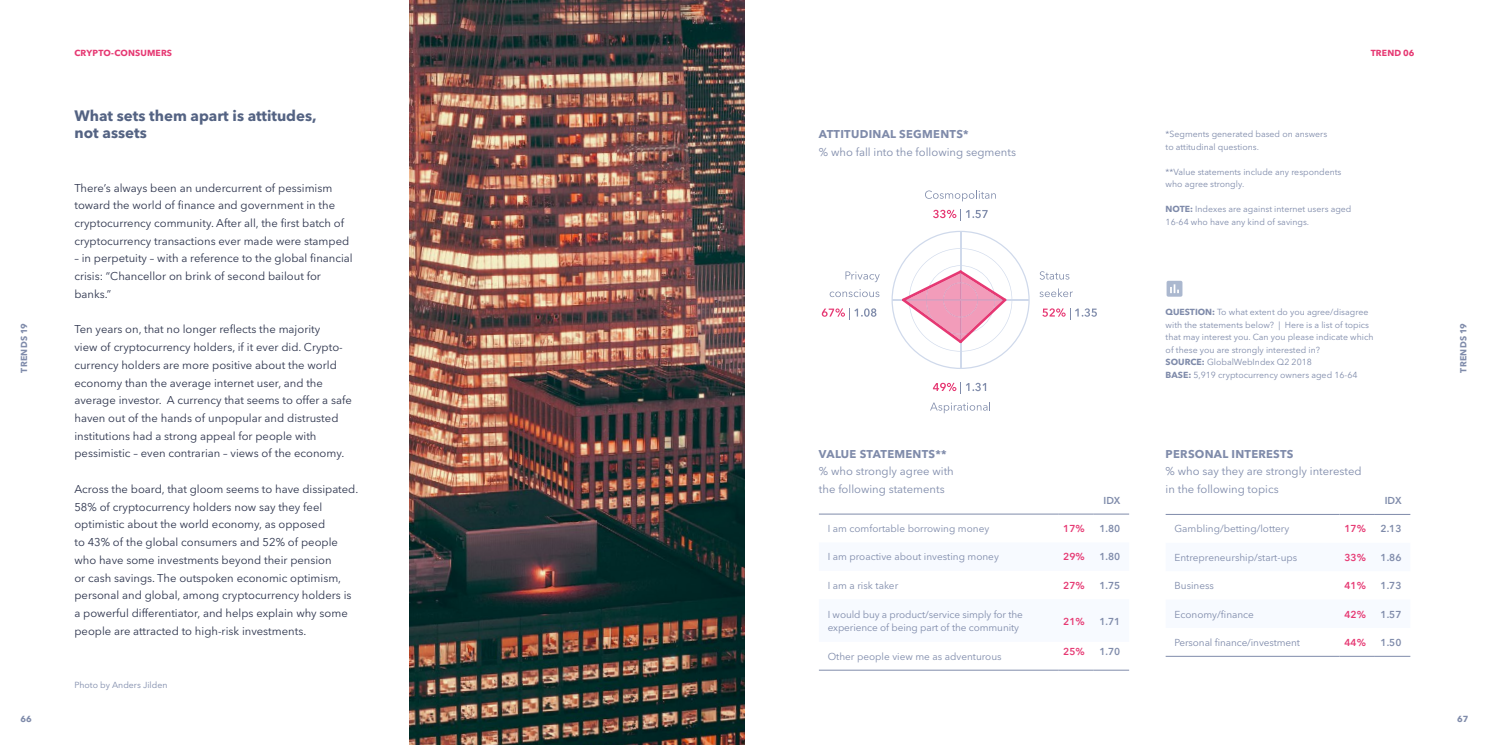
<style>
.page{position:relative;width:1489px;height:745px;background:#fff}
.page>*{position:absolute;margin:0;border:0;box-sizing:border-box;transform-origin:0 0}
.t1{font:700 15px/17.8px "Avenir Next LT Pro";color:#546383}
.t2{font:11.25px/17.8px "Avenir Next LT Pro";color:#2c334c}
.t3{font:11.25px/17.8px "Avenir Next LT Pro";color:#7f8baa}
.t4{font:700 11.25px "Avenir Next LT Pro";letter-spacing:.025em;color:#7f8baa}
.t5{font:10px/12.5px "Avenir Next LT Pro";color:#7f8baa}
.t6{font:600 10px "Avenir Next LT Pro";color:#7f8baa}
.t7{font:600 10px "Avenir Next LT Pro";color:#e63973}
.t8{font:8.75px/12.5px "Avenir Next LT Pro";color:#7f8baa}
.t9{font:700 8.75px "Avenir Next LT Pro";letter-spacing:.015em;color:#e63973}
.t10{font:700 8.75px "Avenir Next LT Pro";letter-spacing:.025em;color:#7f8baa}
.s1{font-weight:700}
</style>
<div class="page">
<img style="left:409px;top:0;width:335px;height:744px">
<svg style="left:891px;top:231px;width:138px;height:138px"></svg>
<svg style="left:933px;top:209px;width:54px;height:12px"></svg>
<svg style="left:821px;top:308px;width:55px;height:11px"></svg>
<svg style="left:925px;top:190px;width:70px;height:11px"></svg>
<svg style="left:1042px;top:308px;width:54px;height:11px"></svg>
<svg style="left:1039px;top:271px;width:30px;height:8px"></svg>
<svg style="left:1039px;top:288px;width:33px;height:9px"></svg>
<svg style="left:845px;top:271px;width:34px;height:11px"></svg>
<svg style="left:829px;top:289px;width:50px;height:8px"></svg>
<svg style="left:932px;top:382px;width:54px;height:11px"></svg>
<svg style="left:930px;top:402px;width:60px;height:11px"></svg>
<hr style="left:818px;top:669px;width:240px;height:1px;background:#7f8baa">
<hr style="left:1058px;top:669px;width:35px;height:1px;background:#7f8baa">
<hr style="left:1093px;top:669px;width:36px;height:1px;background:#7f8baa">
<hr style="left:818px;top:513px;width:240px;height:1px;background:#7f8baa">
<hr style="left:1058px;top:513px;width:35px;height:1px;background:#7f8baa">
<hr style="left:1093px;top:513px;width:36px;height:1px;background:#7f8baa">
<hr style="left:1165px;top:655px;width:174px;height:1px;background:#7f8baa">
<hr style="left:1339px;top:655px;width:35px;height:1px;background:#7f8baa">
<hr style="left:1374px;top:655px;width:36px;height:1px;background:#7f8baa">
<hr style="left:1165px;top:513px;width:174px;height:1px;background:#7f8baa">
<hr style="left:1339px;top:513px;width:35px;height:1px;background:#7f8baa">
<hr style="left:1374px;top:513px;width:36px;height:1px;background:#7f8baa">
<svg style="left:1166px;top:280px;width:16px;height:16px"></svg>
<p class="t10" style="left:19px;top:372px;width:50px;rotate:-90deg">TRENDS 19</p>
<p class="t9" style="left:74px;top:48px;width:99px">CRYPTO-CONSUMERS</p>
<p class="t9" style="left:1370px;top:48px;width:45px">TREND 06</p>
<h1 class="t1" style="left:74px;top:106px;width:244px">What sets them apart is attitudes, not assets</h1>
<p class="t2" style="left:74px;top:179px;width:276px">There’s always been an undercurrent of pessimism toward the world of finance and government in the cryptocurrency community. After all, the first batch of cryptocurrency transactions ever made were stamped</p>
<p class="t2" style="left:74px;top:249px;width:280px">– in perpetuity – with a reference to the global financial crisis: “Chancellor on brink of second bailout for banks.”</p>
<p class="t2" style="left:74px;top:320px;width:279px">Ten years on, that no longer reflects the majority<br>view of cryptocurrency holders, if it ever did. Crypto&shy;currency holders are more positive about the world economy than the average internet user, and the average investor. A currency that seems to offer a safe haven out of the hands of unpopular and distrusted institutions had a strong appeal for people with pessimistic – even contrarian – views of the economy.</p>
<p class="t2" style="left:74px;top:480px;width:285px">Across the board, that gloom seems to have dissipated.<br>58% of cryptocurrency holders now say they feel optimistic about the world economy, as opposed<br>to 43% of the global consumers and 52% of people who have some investments beyond their pension<br>or cash savings. The outspoken economic optimism, personal and global, among cryptocurrency holders is a powerful differentiator, and helps explain why some people are attracted to high-risk investments.</p>
<p class="t8" style="left:74px;top:678px;width:94px">Photo by Anders Jilden</p>
<p class="t4" style="left:819px;top:127px;width:151px">ATTITUDINAL SEGMENTS*</p>
<p class="t3" style="left:819px;top:143px;width:199px">% who fall into the following segments</p>
<p class="t8" style="left:1165px;top:128px;width:163px">*Segments generated based on answers to attitudinal questions.</p>
<p class="t8" style="left:1165px;top:165px;width:177px">**Value statements include any respondents who agree strongly.</p>
<p class="t8" style="left:1165px;top:203px;width:187px"><span class="s1">NOTE:</span> Indexes are against internet users aged<br>16-64 who have any kind of savings.</p>
<p class="t8" style="left:1165px;top:306px;width:209px"><span class="s1">QUESTION:</span> To what extent do you agree/disagree with the statements below? | Here is a list of topics that may interest you. Can you please indicate which of these you are strongly interested in?<br><span class="s1">SOURCE:</span> GlobalWebIndex Q2 2018<br><span class="s1">BASE:</span> 5,919 cryptocurrency owners aged 16-64</p>
<p class="t4" style="left:819px;top:446px;width:129px">VALUE STATEMENTS**</p>
<p class="t3" style="left:819px;top:462px;width:136px">% who strongly agree with the following statements</p>
<p class="t6" style="left:1103px;top:493px;width:18px">IDX</p>
<p class="t4" style="left:1165px;top:446px;width:129px">PERSONAL INTERESTS</p>
<p class="t3" style="left:1165px;top:462px;width:197px">% who say they are strongly interested in the following topics</p>
<p class="t6" style="left:1384px;top:494px;width:18px">IDX</p>
<p class="t5" style="left:827px;top:521px;width:163px">I am comfortable borrowing money</p>
<p class="t7" style="left:1063px;top:522px;width:23px">17%</p>
<p class="t6" style="left:1099px;top:522px;width:22px">1.80</p>
<p class="t5" style="left:827px;top:550px;width:173px">I am proactive about investing money</p>
<p class="t7" style="left:1063px;top:550px;width:23px">29%</p>
<p class="t6" style="left:1099px;top:550px;width:22px">1.80</p>
<p class="t5" style="left:827px;top:578px;width:72px">I am a risk taker</p>
<p class="t7" style="left:1063px;top:579px;width:23px">27%</p>
<p class="t6" style="left:1099px;top:579px;width:22px">1.75</p>
<p class="t5" style="left:827px;top:608px;width:197px">I would buy a product/service simply for the experience of being part of the community</p>
<p class="t7" style="left:1063px;top:614px;width:23px">21%</p>
<p class="t6" style="left:1099px;top:614px;width:22px">1.71</p>
<p class="t5" style="left:827px;top:649px;width:175px">Other people view me as adventurous</p>
<p class="t7" style="left:1063px;top:644px;width:23px">25%</p>
<p class="t6" style="left:1099px;top:644px;width:22px">1.70</p>
<p class="t5" style="left:1174px;top:522px;width:116px">Gambling/betting/lottery</p>
<p class="t7" style="left:1344px;top:522px;width:23px">17%</p>
<p class="t6" style="left:1380px;top:522px;width:22px">2.13</p>
<p class="t5" style="left:1174px;top:550px;width:124px">Entrepreneurship/start-ups</p>
<p class="t7" style="left:1344px;top:551px;width:23px">33%</p>
<p class="t6" style="left:1380px;top:551px;width:22px">1.86</p>
<p class="t5" style="left:1174px;top:579px;width:41px">Business</p>
<p class="t7" style="left:1344px;top:579px;width:23px">41%</p>
<p class="t6" style="left:1380px;top:579px;width:22px">1.73</p>
<p class="t5" style="left:1174px;top:607px;width:81px">Economy/finance</p>
<p class="t7" style="left:1344px;top:608px;width:23px">42%</p>
<p class="t6" style="left:1380px;top:608px;width:22px">1.57</p>
<p class="t5" style="left:1174px;top:635px;width:127px">Personal finance/investment</p>
<p class="t7" style="left:1344px;top:636px;width:23px">44%</p>
<p class="t6" style="left:1380px;top:636px;width:22px">1.50</p>
<p class="t10" style="left:1457px;top:372px;width:50px;rotate:-90deg">TRENDS 19</p>
<p class="t10" style="left:20px;top:713px;width:13px">66</p>
<p class="t10" style="left:1456px;top:713px;width:13px">67</p>
</div>
